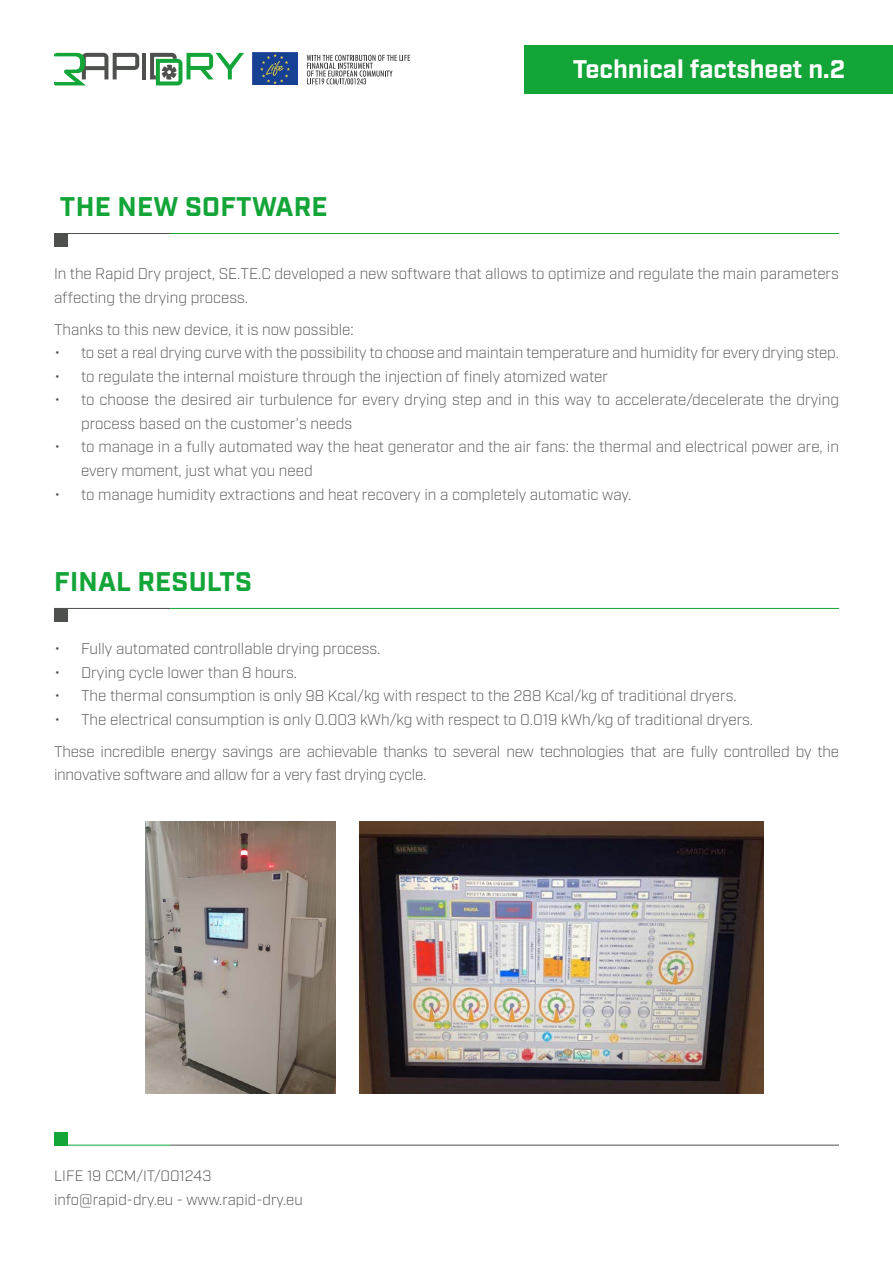
<style>
.page{position:relative;width:893px;height:1263px;background:#fff}
.page>*{position:absolute;margin:0;border:0;box-sizing:border-box;transform-origin:0 0}
.t1{font:700 27px "Industry";letter-spacing:.01em;color:#13a538}
.t2{font:700 25.5px "Industry";color:#fff}
.t3{font:300 15.3px/23.5px "Industry";color:#4d504d}
.t4{font:300 15px/24px "Industry";color:#474948}
</style>
<div class="page">
<hr style="left:170px;top:1145px;width:669px;height:1px;background:#4d504d">
<hr style="left:54px;top:1145px;width:116px;height:1px;background:#13a538">
<div style="left:54px;top:1132px;width:13px;height:13px;background:#13a538"></div>
<hr style="left:170px;top:233px;width:669px;height:1px;background:#13a538">
<hr style="left:170px;top:608px;width:669px;height:1px;background:#13a538">
<div style="left:54px;top:233px;width:13px;height:13px;background:#4d504d"></div>
<div style="left:54px;top:608px;width:13px;height:13px;background:#4d504d"></div>
<hr style="left:54px;top:233px;width:116px;height:1px;background:#4d504d">
<hr style="left:54px;top:608px;width:116px;height:1px;background:#4d504d">
<svg style="left:307px;top:55px;width:103px;height:30px"></svg>
<img style="left:252px;top:53px;width:46px;height:32px">
<hr style="left:142px;top:53px;width:4px;height:26px;background:#4d504d">
<svg style="left:150px;top:53px;width:94px;height:32px"></svg>
<svg style="left:54px;top:53px;width:85px;height:32px"></svg>
<div style="left:524px;top:45px;width:369px;height:49px;background:#13a538"></div>
<img style="left:145px;top:822px;width:191px;height:271px">
<img style="left:360px;top:822px;width:403px;height:271px">
<h1 class="t1" style="left:60px;top:190px;width:269px">THE NEW SOFTWARE</h1>
<h2 class="t2" style="left:573px;top:54px;width:274px">Technical factsheet n.2</h2>
<p class="t3" style="left:54px;top:262px;width:786px">In the Rapid Dry project, SE.TE.C developed a new software that allows to optimize and regulate the main parameters affecting the drying process.</p>
<p class="t3" style="left:54px;top:318px;width:301px">Thanks to this new device, it is now possible:</p>
<p class="t3" style="left:54px;top:341px;width:786px">• to set a real drying curve with the possibility to choose and maintain temperature and humidity for every drying step.</p>
<p class="t3" style="left:54px;top:365px;width:555px">• to regulate the internal moisture through the injection of finely atomized water</p>
<p class="t3" style="left:81px;top:388px;width:760px;text-indent:-27px">• to choose the desired air turbulence for every drying step and in this way to accelerate/decelerate the drying process based on the customer’s needs</p>
<p class="t3" style="left:81px;top:435px;width:759px;text-indent:-27px">• to manage in a fully automated way the heat generator and the air fans: the thermal and electrical power are, in every moment, just what you need</p>
<p class="t3" style="left:54px;top:483px;width:579px">• to manage humidity extractions and heat recovery in a completely automatic way.</p>
<h1 class="t1" style="left:54px;top:565px;width:199px">FINAL RESULTS</h1>
<p class="t3" style="left:54px;top:637px;width:328px">• Fully automated controllable drying process.</p>
<p class="t3" style="left:54px;top:660px;width:245px">• Drying cycle lower than 8 hours.</p>
<p class="t3" style="left:54px;top:684px;width:684px">• The thermal consumption is only 98 Kcal/kg with respect to the 288 Kcal/kg of traditional dryers.</p>
<p class="t3" style="left:54px;top:703px;width:787px;line-height:32.1px">• The electrical consumption is only 0.003 kWh/kg with respect to 0.019 kWh/kg of traditional dryers.<br>These incredible energy savings are achievable thanks to several new technologies that are fully controlled by the</p>
<p class="t3" style="left:54px;top:763px;width:374px">innovative software and allow for a very fast drying cycle.</p>
<p class="t4" style="left:54px;top:1163px;width:250px">LIFE 19 CCM/IT/001243 info@rapid-dry.eu - www.rapid-dry.eu</p>
</div>
